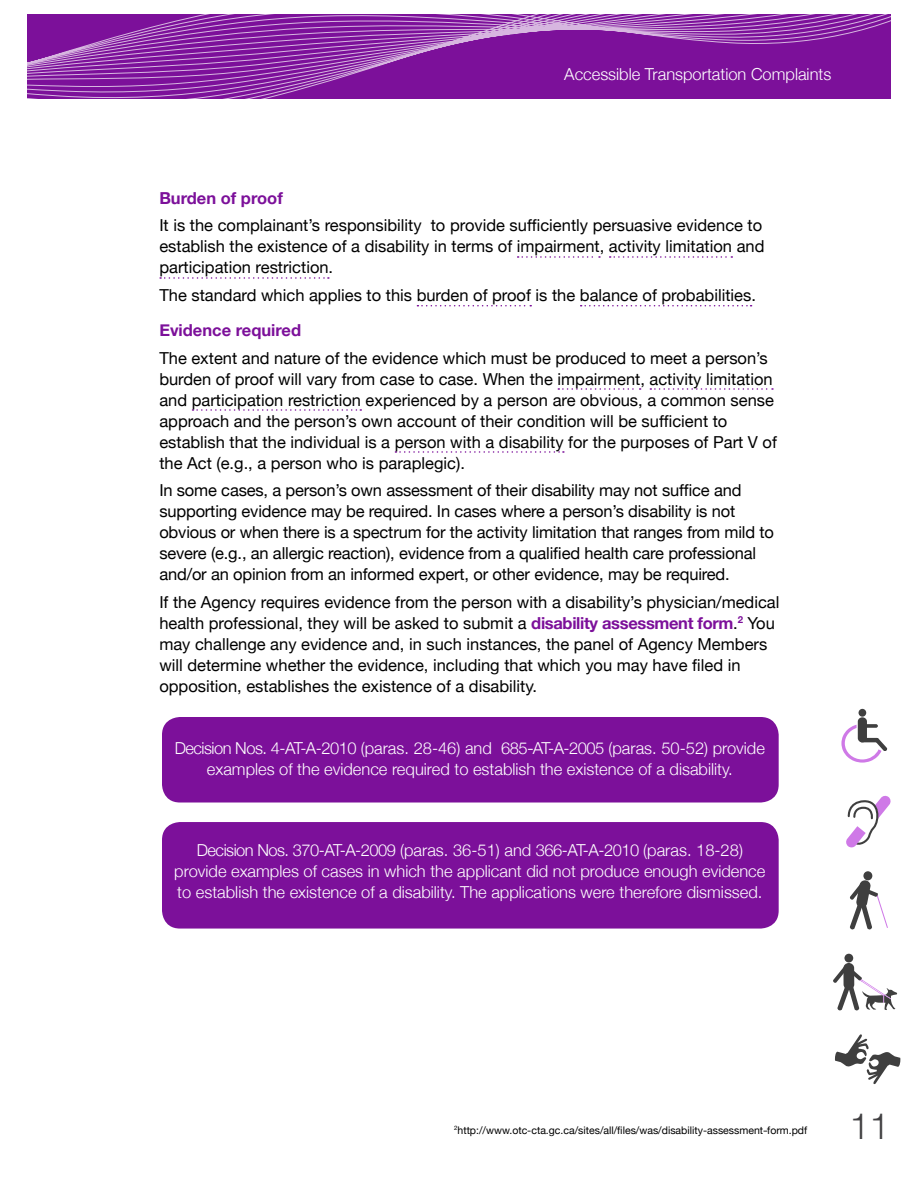
<style>
.page{position:relative;width:918px;height:1188px;background:#fff}
.page>*{position:absolute;margin:0;border:0;box-sizing:border-box;transform-origin:0 0}
.t1{font:300 36px "Helvetica Neue";color:#414042}
.t2{font:16.5px/21px "Helvetica Neue";color:#000}
.t3{font:300 16.5px/21px "Helvetica Neue";color:#fff;text-align:center}
.t4{font:700 16.5px "Helvetica Neue";color:#7c109a}
.t5{font:10.5px "Helvetica Neue";color:#000}
.s1{font-weight:700;color:#7c109a}
</style>
<div class="page">
<div style="left:162px;top:822px;width:617px;height:107px;background:#7c109a;border-radius:18px"></div>
<div style="left:162px;top:717px;width:617px;height:86px;background:#7c109a;border-radius:18px"></div>
<svg style="left:518px;top:256px;width:82px;height:2px"></svg>
<svg style="left:610px;top:256px;width:122px;height:2px"></svg>
<svg style="left:160px;top:277px;width:169px;height:2px"></svg>
<svg style="left:417px;top:305px;width:114px;height:1px"></svg>
<svg style="left:581px;top:305px;width:171px;height:1px"></svg>
<svg style="left:558px;top:388px;width:83px;height:2px"></svg>
<svg style="left:650px;top:388px;width:123px;height:2px"></svg>
<svg style="left:193px;top:409px;width:168px;height:2px"></svg>
<svg style="left:395px;top:451px;width:169px;height:2px"></svg>
<svg style="left:27px;top:14px;width:864px;height:85px;background:#8929a4"></svg>
<svg style="left:835px;top:1034px;width:66px;height:50px"></svg>
<svg style="left:846px;top:795px;width:45px;height:53px"></svg>
<div style="left:863px;top:871px;width:9px;height:9px;background:#3f3f3f;border-radius:50%"></div>
<svg style="left:850px;top:880px;width:38px;height:50px"></svg>
<div style="left:844px;top:954px;width:9px;height:8px;background:#3f3f3f;border-radius:50%"></div>
<svg style="left:833px;top:967px;width:64px;height:44px"></svg>
<div style="left:843px;top:963px;width:11px;height:27px;background:#3f3f3f;border-radius:5px"></div>
<div style="left:859px;top:709px;width:7px;height:8px;background:#3f3f3f;border-radius:50%"></div>
<div style="left:858px;top:717px;width:9px;height:25px;background:#3f3f3f;border-radius:4px"></div>
<svg style="left:841px;top:725px;width:46px;height:38px"></svg>
<p class="t3" style="left:564px;top:63px;width:269px">Accessible Transportation Complaints</p>
<p class="t4" style="left:159px;top:183px;width:125px">Burden of proof</p>
<p class="t2" style="left:159px;top:215px;width:607px">It is the complainant’s responsibility to provide sufficiently persuasive evidence to establish the existence of a disability in terms of impairment, activity limitation and participation restriction.</p>
<p class="t2" style="left:159px;top:285px;width:598px">The standard which applies to this burden of proof is the balance of probabilities.</p>
<p class="t4" style="left:159px;top:315px;width:143px">Evidence required</p>
<p class="t2" style="left:159px;top:347px;width:619px">The extent and nature of the evidence which must be produced to meet a person’s burden of proof will vary from case to case. When the impairment, activity limitation and participation restriction experienced by a person are obvious, a common sense approach and the person’s own account of their condition will be sufficient to establish that the individual is a person with a disability for the purposes of Part V of the Act (e.g., a person who is paraplegic).</p>
<p class="t2" style="left:159px;top:480px;width:616px">In some cases, a person’s own assessment of their disability may not suffice and supporting evidence may be required. In cases where a person’s disability is not obvious or when there is a spectrum for the activity limitation that ranges from mild to severe (e.g., an allergic reaction), evidence from a qualified health care professional and/or an opinion from an informed expert, or other evidence, may be required.</p>
<p class="t2" style="left:159px;top:591px;width:622px">If the Agency requires evidence from the person with a disability’s physician/medical health professional, they will be asked to submit a <span class="s1">disability assessment form</span>.<sup>2</sup> You may challenge any evidence and, in such instances, the panel of Agency Members will determine whether the evidence, including that which you may have filed in opposition, establishes the existence of a disability.</p>
<p class="t3" style="left:175px;top:738px;width:592px">Decision Nos. 4-AT-A-2010 (paras. 28-46) and 685-AT-A-2005 (paras. 50-52) provide examples of the evidence required to establish the existence of a disability.</p>
<p class="t3" style="left:174px;top:840px;width:593px">Decision Nos. 370-AT-A-2009 (paras. 36-51) and 366-AT-A-2010 (paras. 18-28) provide examples of cases in which the applicant did not produce enough evidence to establish the existence of a disability. The applications were therefore dismissed.</p>
<p class="t5" style="left:454px;top:1124px;width:355px"><sup>2</sup>http://www.otc-cta.gc.ca/sites/all/files/was/disability-assessment-form.pdf</p>
<h1 class="t1" style="left:850px;top:1104px;width:42px">11</h1>
</div>
